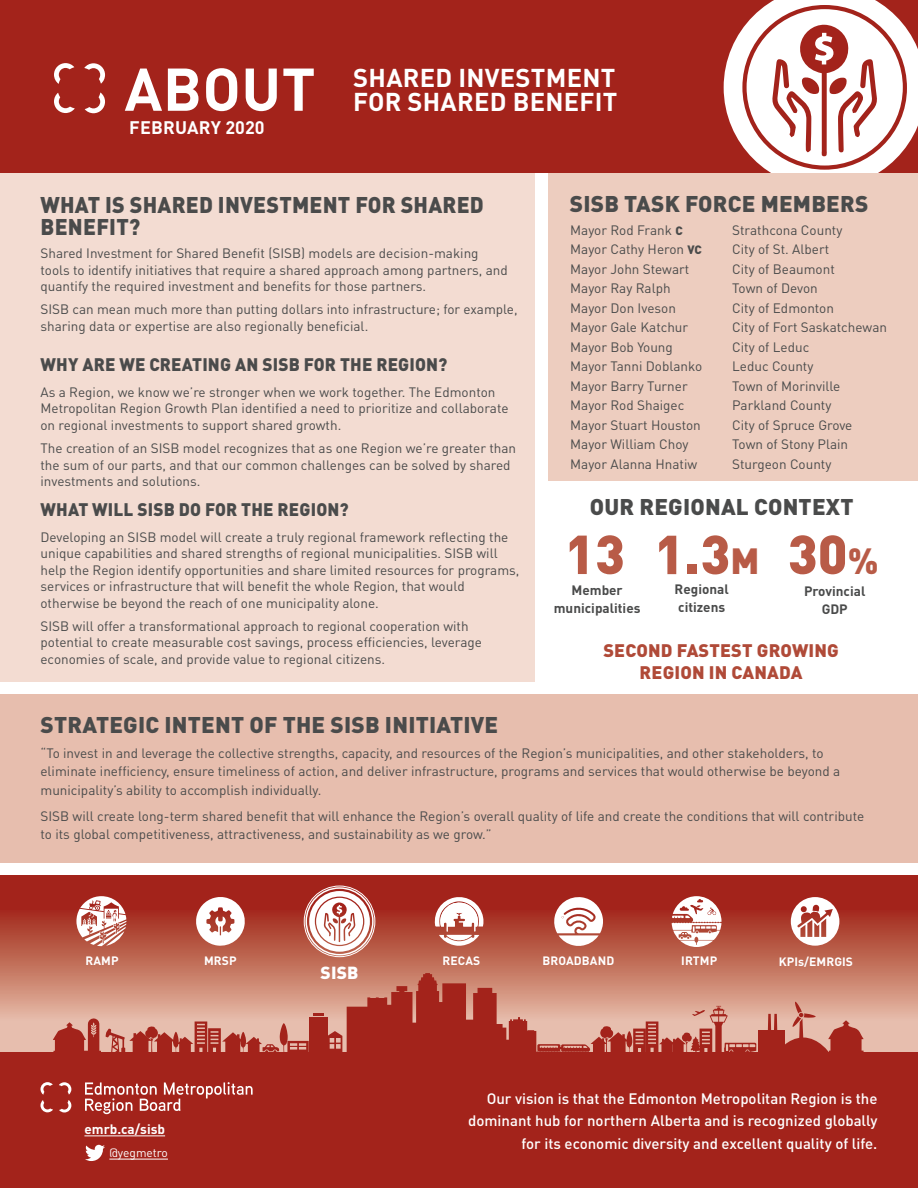
<style>
.page{position:relative;width:918px;height:1188px;background:#fff}
.page>*{position:absolute;margin:0;border:0;box-sizing:border-box;transform-origin:0 0}
.t1{font:700 59.4px "DIN Pro";letter-spacing:.01em;color:#fff}
.t2{font:900 54px "DIN Pro";color:#b85b47}
.t3{font:700 25.5px/24px "DIN Pro";letter-spacing:.01em;color:#fff}
.t4{font:900 22.5px "DIN Pro";letter-spacing:.01em;color:#4a4b4b}
.t5{font:900 22.5px/22.8px "DIN Pro";letter-spacing:.01em;color:#4a4b4b;scale:.95 1}
.t6{font:900 18px "DIN Pro";letter-spacing:.01em;color:#4a4b4b;scale:.95 1}
.t7{font:900 18px/22.8px "DIN Pro";letter-spacing:.01em;color:#b04a38;text-align:center}
.t8{font:700 18px "DIN Pro";letter-spacing:.01em;color:#fff}
.t9{font:900 17.4px "DIN Pro";color:#fff}
.t10{font:500 15px/22.5px "DIN Pro";color:#fff;text-align:right}
.t11{font:13.5px/16.5px "DIN Pro";color:#4a4b4b}
.t12{font:700 13.5px/18px "DIN Pro";color:#4a4b4b;text-align:center}
.t13{font:700 13.5px "DIN Pro";color:#fff}
.t14{font:700 12px "DIN Pro";letter-spacing:.01em;color:#fff}
.t15{font:12px "DIN Pro";color:#fff}
.s1{font-weight:900;font-size:12px}
.s2{font-size:36px}
</style>
<div class="page">
<div style="left:0;top:152px;width:535px;height:529px;background:#f3dcd2"></div>
<div style="left:548px;top:122px;width:370px;height:359px;background:#edcdbf"></div>
<div style="left:0;top:0;width:918px;height:173px;background:#a3231b"></div>
<svg style="left:724px;top:0;width:194px;height:173px"></svg>
<svg style="left:0;top:875px;width:918px;height:178px;background:#b55142"></svg>
<div style="left:758px;top:1030px;width:27px;height:23px;background:#a3231b"></div>
<hr style="left:774px;top:1014px;width:3px;height:17px;background:#a3231b">
<hr style="left:768px;top:1014px;width:3px;height:17px;background:#a3231b">
<svg style="left:777px;top:1002px;width:87px;height:51px;background:#cb7e70"></svg>
<svg style="left:53px;top:973px;width:703px;height:80px;background:#c97a6b"></svg>
<div style="left:0;top:1053px;width:918px;height:135px;background:#a3231b"></div>
<div style="left:0;top:694px;width:918px;height:169px;background:#e7beae"></div>
<svg style="left:54px;top:63px;width:20px;height:21px"></svg>
<svg style="left:84px;top:63px;width:21px;height:21px"></svg>
<svg style="left:85px;top:92px;width:20px;height:21px"></svg>
<svg style="left:54px;top:93px;width:21px;height:20px"></svg>
<hr style="left:84px;top:1136px;width:81px;height:1px;background:#fff">
<svg style="left:59px;top:1082px;width:12px;height:31px"></svg>
<svg style="left:40px;top:1082px;width:13px;height:30px"></svg>
<svg style="left:85px;top:1082px;width:168px;height:32px"></svg>
<svg style="left:85px;top:1145px;width:20px;height:16px"></svg>
<hr style="left:109px;top:1159px;width:59px;height:1px;background:#fff">
<svg style="left:76px;top:896px;width:50px;height:50px"></svg>
<svg style="left:196px;top:897px;width:49px;height:49px"></svg>
<svg style="left:309px;top:891px;width:61px;height:61px"></svg>
<svg style="left:435px;top:897px;width:48px;height:49px"></svg>
<svg style="left:554px;top:897px;width:49px;height:49px"></svg>
<svg style="left:672px;top:896px;width:50px;height:51px"></svg>
<svg style="left:791px;top:897px;width:48px;height:49px"></svg>
<div style="left:305px;top:887px;width:69px;height:68px;border:2px solid #fff;border-radius:50%"></div>
<h1 class="t1" style="left:124px;top:49px;width:193px">ABOUT</h1>
<h3 class="t8" style="left:129px;top:115px;width:137px">FEBRUARY 2020</h3>
<h3 class="t3" style="left:353px;top:65px;width:266px">SHARED INVESTMENT<br>FOR SHARED BENEFIT</h3>
<h3 class="t5" style="left:41px;top:192px;width:468px">WHAT IS SHARED INVESTMENT FOR SHARED<br>BENEFIT?</h3>
<p class="t11" style="left:40px;top:245px;width:469px">Shared Investment for Shared Benefit (SISB) models are decision-making tools to identify initiatives that require a shared approach among partners, and quantify the required investment and benefits for those partners.</p>
<p class="t11" style="left:40px;top:301px;width:479px">SISB can mean much more than putting dollars into infrastructure; for example, sharing data or expertise are also regionally beneficial.</p>
<h3 class="t6" style="left:41px;top:352px;width:430px">WHY ARE WE CREATING AN SISB FOR THE REGION?</h3>
<p class="t11" style="left:40px;top:383px;width:470px">As a Region, we know we’re stronger when we work together. The Edmonton<br>Metropolitan Region Growth Plan identified a need to prioritize and collaborate on regional investments to support shared growth.</p>
<p class="t11" style="left:40px;top:440px;width:477px">The creation of an SISB model recognizes that as one Region we’re greater than the sum of our parts, and that our common challenges can be solved by shared investments and solutions.</p>
<h3 class="t6" style="left:41px;top:497px;width:326px">WHAT WILL SISB DO FOR THE REGION?</h3>
<p class="t11" style="left:40px;top:528px;width:481px">Developing an SISB model will create a truly regional framework reflecting the unique capabilities and shared strengths of regional municipalities. SISB will help the Region identify opportunities and share limited resources for programs, services or infrastructure that will benefit the whole Region, that would otherwise be beyond the reach of one municipality alone.</p>
<p class="t11" style="left:40px;top:617px;width:443px">SISB will offer a transformational approach to regional cooperation with potential to create measurable cost savings, process efficiencies, leverage economies of scale, and provide value to regional citizens.</p>
<h3 class="t4" style="left:570px;top:189px;width:300px">SISB TASK FORCE MEMBERS</h3>
<p class="t11" style="left:570px;top:221px;width:114px">Mayor Rod Frank <span class="s1">C</span></p>
<p class="t11" style="left:732px;top:221px;width:112px">Strathcona County</p>
<p class="t11" style="left:570px;top:241px;width:133px">Mayor Cathy Heron <span class="s1">VC</span></p>
<p class="t11" style="left:732px;top:241px;width:99px">City of St. Albert</p>
<p class="t11" style="left:570px;top:260px;width:121px">Mayor John Stewart</p>
<p class="t11" style="left:732px;top:260px;width:104px">City of Beaumont</p>
<p class="t11" style="left:570px;top:280px;width:102px">Mayor Ray Ralph</p>
<p class="t11" style="left:732px;top:280px;width:87px">Town of Devon</p>
<p class="t11" style="left:570px;top:299px;width:107px">Mayor Don Iveson</p>
<p class="t11" style="left:732px;top:299px;width:103px">City of Edmonton</p>
<p class="t11" style="left:570px;top:319px;width:120px">Mayor Gale Katchur</p>
<p class="t11" style="left:732px;top:319px;width:156px">City of Fort Saskatchewan</p>
<p class="t11" style="left:570px;top:338px;width:104px">Mayor Bob Young</p>
<p class="t11" style="left:732px;top:338px;width:79px">City of Leduc</p>
<p class="t11" style="left:570px;top:358px;width:134px">Mayor Tanni Doblanko</p>
<p class="t11" style="left:732px;top:358px;width:83px">Leduc County</p>
<p class="t11" style="left:570px;top:377px;width:119px">Mayor Barry Turner</p>
<p class="t11" style="left:732px;top:377px;width:110px">Town of Morinville</p>
<p class="t11" style="left:570px;top:397px;width:116px">Mayor Rod Shaigec</p>
<p class="t11" style="left:732px;top:397px;width:101px">Parkland County</p>
<p class="t11" style="left:570px;top:416px;width:132px">Mayor Stuart Houston</p>
<p class="t11" style="left:732px;top:416px;width:122px">City of Spruce Grove</p>
<p class="t11" style="left:570px;top:436px;width:120px">Mayor William Choy</p>
<p class="t11" style="left:732px;top:436px;width:118px">Town of Stony Plain</p>
<p class="t11" style="left:570px;top:455px;width:128px">Mayor Alanna Hnatiw</p>
<p class="t11" style="left:732px;top:455px;width:101px">Sturgeon County</p>
<h3 class="t4" style="left:590px;top:492px;width:265px">OUR REGIONAL CONTEXT</h3>
<h2 class="t2" style="left:565px;top:518px;width:315px">13 1.3<span class="s2">M</span> 30<span class="s2">%</span></h2>
<p class="t12" style="left:675px;top:580px;width:56px;text-align:left">Regional citizens</p>
<p class="t12" style="left:804px;top:581px;width:63px">Provincial<br>GDP</p>
<h3 class="t7" style="left:603px;top:638px;width:237px">SECOND FASTEST GROWING<br>REGION IN CANADA</h3>
<p class="t12" style="left:554px;top:581px;width:88px">Member municipalities</p>
<h3 class="t4" style="left:41px;top:709px;width:459px">STRATEGIC INTENT OF THE SISB INITIATIVE</h3>
<p class="t11" style="left:40px;top:743px;width:801px;line-height:18.8px">“To invest in and leverage the collective strengths, capacity, and resources of the Region’s municipalities, and other stakeholders, to eliminate inefficiency, ensure timeliness of action, and deliver infrastructure, programs and services that would otherwise be beyond a municipality’s ability to accomplish individually.</p>
<p class="t11" style="left:40px;top:806px;width:825px;line-height:18.8px">SISB will create long-term shared benefit that will enhance the Region’s overall quality of life and create the conditions that will contribute to its global competitiveness, attractiveness, and sustainability as we grow.”</p>
<p class="t14" style="left:85px;top:952px;width:35px">RAMP</p>
<p class="t14" style="left:204px;top:952px;width:34px">MRSP</p>
<p class="t14" style="left:443px;top:952px;width:39px">RECAS</p>
<p class="t14" style="left:542px;top:953px;width:73px">BROADBAND</p>
<p class="t14" style="left:681px;top:952px;width:38px">IRTMP</p>
<p class="t14" style="left:779px;top:953px;width:76px">KPIs/EMRGIS</p>
<p class="t9" style="left:321px;top:961px;width:39px">SISB</p>
<p class="t13" style="left:84px;top:1120px;width:82px">emrb.ca/sisb</p>
<p class="t15" style="left:109px;top:1145px;width:60px">@yegmetro</p>
<p class="t10" style="left:468px;top:1087px;width:411px">Our vision is that the Edmonton Metropolitan Region is the dominant hub for northern Alberta and is recognized globally for its economic diversity and excellent quality of life.</p>
</div>
